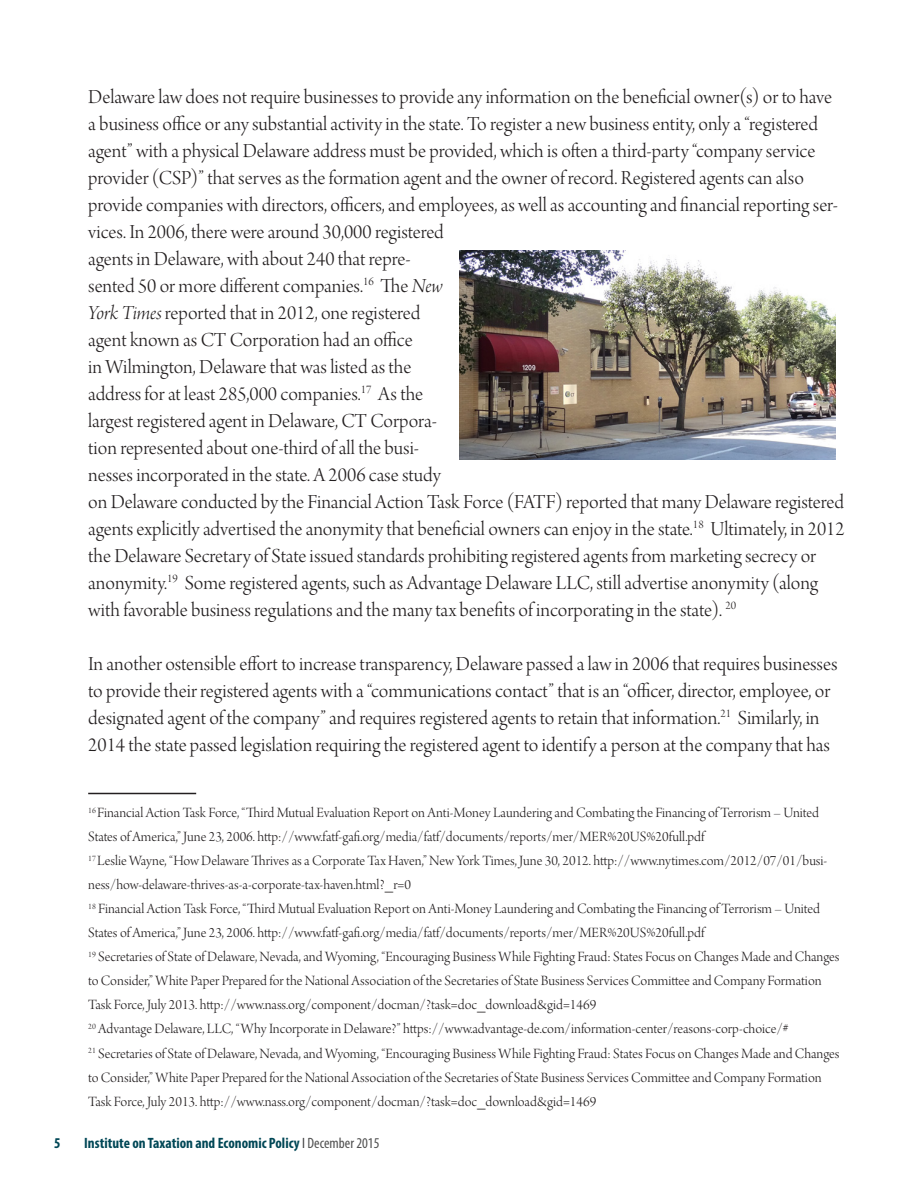
<style>
.page{position:relative;width:918px;height:1188px;background:#fff}
.page>*{position:absolute;margin:0;border:0;box-sizing:border-box;transform-origin:0 0}
.t1{font:21px/27px "Arno Pro Light Display";color:#231f20}
.t2{font:15px/24px "Arno Pro Light Display";color:#231f20}
.t3{font:700 condensed 15px "Myriad Pro";color:#004756}
.s1{font-family:"Arno Pro Light Italic Display"}
.s2{font-weight:400;color:#3e3e3f}
.s3{font-weight:400;color:#505050}
</style>
<div class="page">
<hr style="left:88px;top:793px;width:108px;height:1px;background:#231f20">
<img style="left:459px;top:250px;width:377px;height:210px">
<p class="t1" style="left:88px;top:84px;width:758px">Delaware law does not require businesses to provide any information on the beneficial owner(s) or to have a business office or any substantial activity in the state. To register a new business entity, only a “registered agent” with a physical Delaware address must be provided, which is often a third-party “company service provider (CSP)” that serves as the formation agent and the owner of record. Registered agents can also provide companies with directors, officers, and employees, as well as accounting and financial reporting ser&shy;vices. In 2006, there were around 30,000 registered<br>agents in Delaware, with about 240 that repre-<br>sented 50 or more different companies.<sup>16</sup> The <span class="s1">New<br>York Times</span> reported that in 2012, one registered<br>agent known as CT Corporation had an office<br>in Wilmington, Delaware that was listed as the<br>address for at least 285,000 companies.<sup>17</sup> As the<br>largest registered agent in Delaware, CT Corpora-<br>tion represented about one-third of all the busi-<br>nesses incorporated in the state. A 2006 case study<br>on Delaware conducted by the Financial Action Task Force (FATF) reported that many Delaware registered agents explicitly advertised the anonymity that beneficial owners can enjoy in the state.<sup>18</sup> Ultimately, in 2012 the Delaware Secretary of State issued standards prohibiting registered agents from marketing secrecy or anonymity.<sup>19</sup> Some registered agents, such as Advantage Delaware LLC, still advertise anonymity (along with favorable business regulations and the many tax benefits of incorporating in the state). <sup>20</sup></p>
<p class="t1" style="left:88px;top:651px;width:751px">In another ostensible effort to increase transparency, Delaware passed a law in 2006 that requires businesses to provide their registered agents with a “communications contact” that is an “officer, director, employee, or designated agent of the company” and requires registered agents to retain that information.<sup>21</sup> Similarly, in 2014 the state passed legislation requiring the registered agent to identify a person at the company that has</p>
<p class="t2" style="left:88px;top:802px;width:732px"><sup>16</sup> Financial Action Task Force, “Third Mutual Evaluation Report on Anti-Money Laundering and Combating the Financing of Terrorism – United<br>States of America,” June 23, 2006. http://www.fatf-gafi.org/media/fatf/documents/reports/mer/MER%20US%20full.pdf</p>
<p class="t2" style="left:88px;top:850px;width:741px"><sup>17</sup> Leslie Wayne, “How Delaware Thrives as a Corporate Tax Haven,” New York Times, June 30, 2012. http://www.nytimes.com/2012/07/01/busi&shy;ness/how-delaware-thrives-as-a-corporate-tax-haven.html?_r=0</p>
<p class="t2" style="left:88px;top:898px;width:733px"><sup>18</sup> Financial Action Task Force, “Third Mutual Evaluation Report on Anti-Money Laundering and Combating the Financing of Terrorism – United<br>States of America,” June 23, 2006. http://www.fatf-gafi.org/media/fatf/documents/reports/mer/MER%20US%20full.pdf</p>
<p class="t2" style="left:88px;top:946px;width:753px"><sup>19</sup> Secretaries of State of Delaware, Nevada, and Wyoming, “Encouraging Business While Fighting Fraud: States Focus on Changes Made and Changes to Consider,” White Paper Prepared for the National Association of the Secretaries of State Business Services Committee and Company Formation<br>Task Force, July 2013. http://www.nass.org/component/docman/?task=doc_download&amp;gid=1469</p>
<p class="t2" style="left:88px;top:1018px;width:702px"><sup>20</sup> Advantage Delaware, LLC, “Why Incorporate in Delaware?” https://www.advantage-de.com/information-center/reasons-corp-choice/#</p>
<p class="t2" style="left:88px;top:1042px;width:753px"><sup>21</sup> Secretaries of State of Delaware, Nevada, and Wyoming, “Encouraging Business While Fighting Fraud: States Focus on Changes Made and Changes to Consider,” White Paper Prepared for the National Association of the Secretaries of State Business Services Committee and Company Formation<br>Task Force, July 2013. http://www.nass.org/component/docman/?task=doc_download&amp;gid=1469</p>
<p class="t3" style="left:54px;top:1133px;width:8px">5</p>
<p class="t3" style="left:84px;top:1133px;width:297px">Institute on Taxation and Economic Policy <span class="s2">I</span> <span class="s3">December 2015</span></p>
</div>
